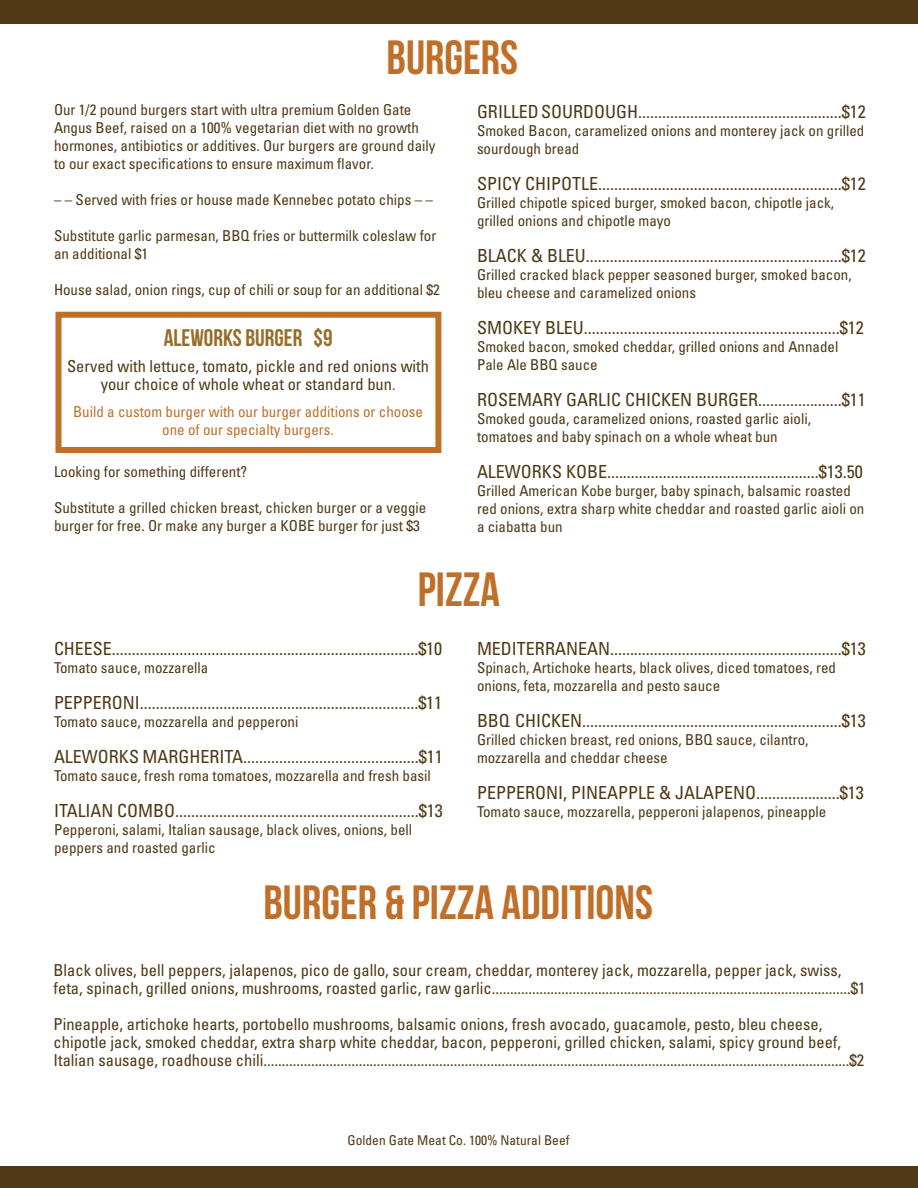
<style>
.page{position:relative;width:918px;height:1188px;background:#fff}
.page>*{position:absolute;margin:0;border:0;box-sizing:border-box;transform-origin:0 0}
.t1{font:48px "Bebas Neue";color:#c06f29}
.t2{font:24px "Bebas Neue";color:#976e29}
.t3{font:condensed 18px "Univers";color:#503814}
.t4{font:condensed 16.5px/18px "Univers";color:#503814}
.t5{font:condensed 15px/18px "Univers";color:#503814}
.t6{font:condensed 15px/18px "Univers";color:#c06f29;text-align:center}
.t7{font:condensed 13.5px "Univers";color:#503814}
.s1{font-size:15px}
</style>
<div class="page">
<div style="left:0;top:0;width:918px;height:23px;background:#503814"></div>
<div style="left:0;top:1166px;width:918px;height:22px;background:#503814"></div>
<div style="left:56px;top:312px;width:385px;height:141px;border:6px solid #c06f29"></div>
<h1 class="t1" style="left:387px;top:31px;width:133px">BURGERS</h1>
<p class="t5" style="left:54px;top:100px;width:383px">Our 1/2 pound burgers start with ultra premium Golden Gate Angus Beef, raised on a 100% vegetarian diet with no growth hormones, antibiotics or additives. Our burgers are ground daily to our exact specifications to ensure maximum flavor.</p>
<p class="t5" style="left:54px;top:190px;width:381px">– – Served with fries or house made Kennebec potato chips – –</p>
<p class="t5" style="left:54px;top:226px;width:384px">Substitute garlic parmesan, BBQ fries or buttermilk coleslaw for an additional $1</p>
<p class="t5" style="left:54px;top:280px;width:387px">House salad, onion rings, cup of chili or soup for an additional $2</p>
<h2 class="t2" style="left:164px;top:325px;width:170px">ALEWORKS BURGER $9</h2>
<p class="t4" style="left:67px;top:356px;width:364px;text-align:center">Served with lettuce, tomato, pickle and red onions with your choice of whole wheat or standard bun<span class="s1">.</span></p>
<p class="t6" style="left:73px;top:402px;width:351px">Build a custom burger with our burger additions or choose one of our specialty burgers.</p>
<p class="t5" style="left:54px;top:463px;width:195px">Looking for something different?</p>
<p class="t5" style="left:54px;top:499px;width:374px">Substitute a grilled chicken breast, chicken burger or a veggie burger for free. Or make any burger a KOBE burger for just $3</p>
<p class="t3" style="left:477px;top:100px;width:390px">GRILLED SOURDOUGH...................................................$12</p>
<p class="t5" style="left:477px;top:121px;width:389px">Smoked Bacon, caramelized onions and monterey jack on grilled sourdough bread</p>
<p class="t3" style="left:477px;top:172px;width:390px">SPICY CHIPOTLE.............................................................$12</p>
<p class="t5" style="left:477px;top:193px;width:359px">Grilled chipotle spiced burger, smoked bacon, chipotle jack, grilled onions and chipotle mayo</p>
<p class="t3" style="left:477px;top:244px;width:390px">BLACK &amp; BLEU................................................................$12</p>
<p class="t5" style="left:477px;top:265px;width:376px">Grilled cracked black pepper seasoned burger, smoked bacon, bleu cheese and caramelized onions</p>
<p class="t3" style="left:477px;top:316px;width:388px">SMOKEY BLEU................................................................$12</p>
<p class="t5" style="left:477px;top:337px;width:363px">Smoked bacon, smoked cheddar, grilled onions and Annadel<br>Pale Ale BBQ sauce</p>
<p class="t3" style="left:477px;top:388px;width:390px">ROSEMARY GARLIC CHICKEN BURGER.....................$11</p>
<p class="t5" style="left:477px;top:409px;width:336px">Smoked gouda, caramelized onions, roasted garlic aioli, tomatoes and baby spinach on a whole wheat bun</p>
<p class="t3" style="left:477px;top:460px;width:387px">ALEWORKS KOBE.....................................................$13.50</p>
<p class="t5" style="left:477px;top:481px;width:389px">Grilled American Kobe burger, baby spinach, balsamic roasted red onions, extra sharp white cheddar and roasted garlic aioli on a ciabatta bun</p>
<h1 class="t1" style="left:418px;top:563px;width:84px">PIZZA</h1>
<p class="t3" style="left:54px;top:637px;width:390px">CHEESE.............................................................................$10</p>
<p class="t5" style="left:54px;top:658px;width:156px">Tomato sauce, mozzarella</p>
<p class="t3" style="left:54px;top:691px;width:390px">PEPPERONI......................................................................$11</p>
<p class="t5" style="left:54px;top:712px;width:246px">Tomato sauce, mozzarella and pepperoni</p>
<p class="t3" style="left:54px;top:745px;width:390px">ALEWORKS MARGHERITA............................................$11</p>
<p class="t5" style="left:54px;top:766px;width:378px">Tomato sauce, fresh roma tomatoes, mozzarella and fresh basil</p>
<p class="t3" style="left:54px;top:799px;width:390px">ITALIAN COMBO.............................................................$13</p>
<p class="t5" style="left:54px;top:820px;width:360px">Pepperoni, salami, Italian sausage, black olives, onions, bell peppers and roasted garlic</p>
<p class="t3" style="left:477px;top:637px;width:390px">MEDITERRANEAN..........................................................$13</p>
<p class="t5" style="left:477px;top:658px;width:361px">Spinach, Artichoke hearts, black olives, diced tomatoes, red onions, feta, mozzarella and pesto sauce</p>
<p class="t3" style="left:477px;top:709px;width:390px">BBQ CHICKEN.................................................................$13</p>
<p class="t5" style="left:477px;top:730px;width:333px">Grilled chicken breast, red onions, BBQ sauce, cilantro, mozzarella and cheddar cheese</p>
<p class="t3" style="left:477px;top:781px;width:388px">PEPPERONI, PINEAPPLE &amp; JALAPENO.....................$13</p>
<p class="t5" style="left:477px;top:802px;width:351px">Tomato sauce, mozzarella, pepperoni jalapenos, pineapple</p>
<h1 class="t1" style="left:263px;top:876px;width:391px">BURGER &amp; PIZZA ADDITIONS</h1>
<p class="t4" style="left:54px;top:961px;width:813px">Black olives, bell peppers, jalapenos, pico de gallo, sour cream, cheddar, monterey jack, mozzarella, pepper jack, swiss, feta, spinach, grilled onions, mushrooms, roasted garlic, raw garlic..................................................................................................$1</p>
<p class="t4" style="left:54px;top:1015px;width:812px">Pineapple, artichoke hearts, portobello mushrooms, balsamic onions, fresh avocado, guacamole, pesto, bleu cheese, chipotle jack, smoked cheddar, extra sharp white cheddar, bacon, pepperoni, grilled chicken, salami, spicy ground beef,<br>Italian sausage, roadhouse chili................................................................................................................................................................$2</p>
<p class="t7" style="left:348px;top:1131px;width:223px">Golden Gate Meat Co. 100% Natural Beef</p>
</div>
